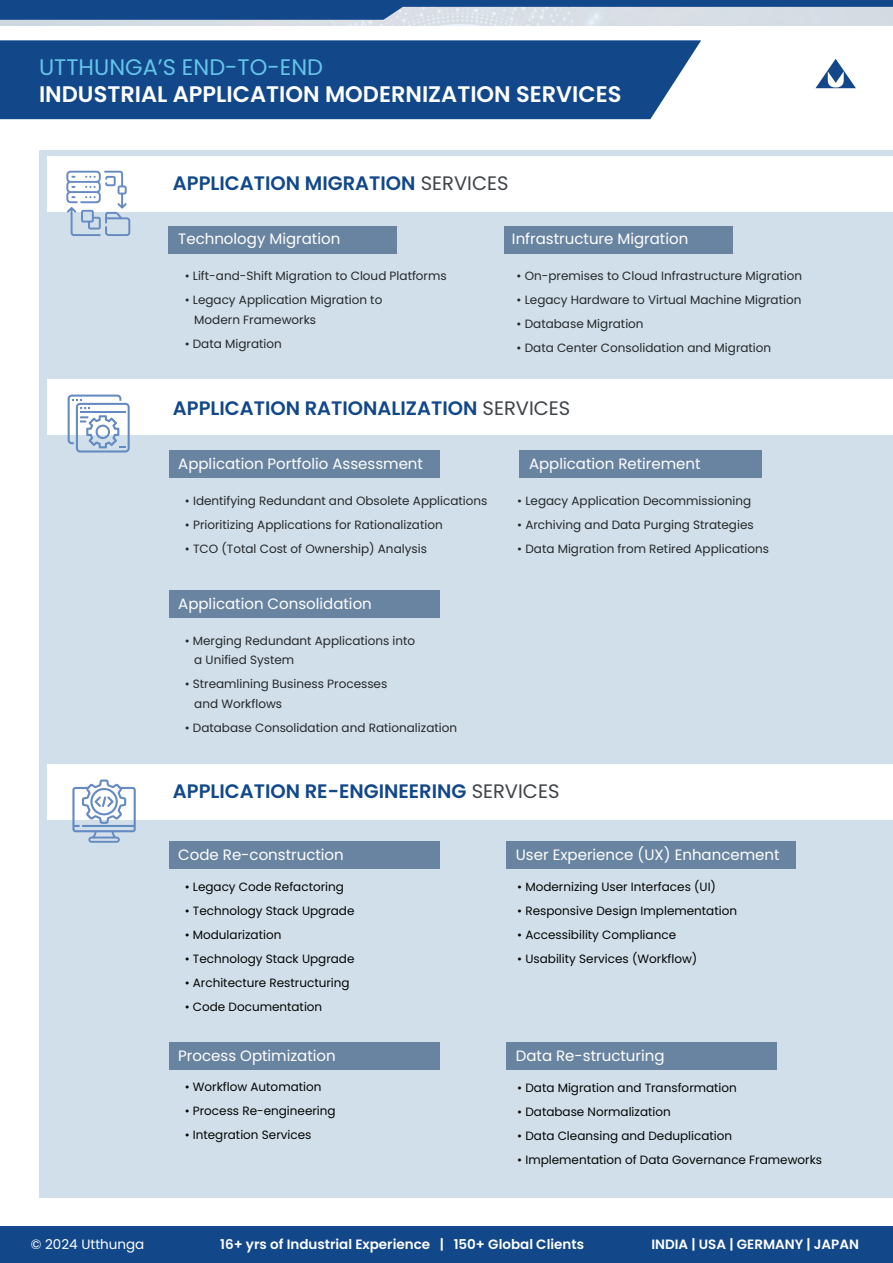
<style>
.page{position:relative;width:893px;height:1263px;background:#fff}
.page>*{position:absolute;margin:0;border:0;box-sizing:border-box;transform-origin:0 0}
.t1{font:600 22.5px "Poppins";color:#fff}
.t2{font:22.5px "Poppins";color:rgb(107 206 240/.93)}
.t3{font:600 19.5px "Poppins";color:#12488a}
.t4{font:15px "Poppins";color:#fff}
.t5{font:600 13.5px "Poppins";color:#fff}
.t6{font:13.5px "Poppins";color:#fff}
.t7{font:12px/19.5px "Poppins";color:#252829}
.t8{font:12px "Poppins";color:#040503}
.s1{font-weight:400;color:#404448}
</style>
<div class="page">
<div style="left:40px;top:150px;width:853px;height:1048px;background:#d0dfea"></div>
<div style="left:505px;top:226px;width:228px;height:27px;background:#6984a1"></div>
<div style="left:169px;top:226px;width:228px;height:27px;background:#6984a1"></div>
<div style="left:47px;top:156px;width:846px;height:55px;background:#fff"></div>
<div style="left:47px;top:379px;width:846px;height:55px;background:#fff"></div>
<div style="left:47px;top:764px;width:846px;height:55px;background:#fff"></div>
<div style="left:0;top:40px;width:701px;height:79px;background:#12488a"></div>
<img style="left:0;top:20px;width:893px;height:6px">
<svg style="left:0;top:0;width:893px;height:20px;background:#5b80ac"></svg>
<svg style="left:815px;top:59px;width:41px;height:29px"></svg>
<div style="left:0;top:1226px;width:893px;height:37px;background:#12488a"></div>
<div style="left:169px;top:451px;width:271px;height:27px;background:#6984a1"></div>
<div style="left:519px;top:451px;width:243px;height:27px;background:#6984a1"></div>
<div style="left:169px;top:591px;width:271px;height:27px;background:#6984a1"></div>
<div style="left:169px;top:841px;width:271px;height:28px;background:#6984a1"></div>
<div style="left:506px;top:841px;width:290px;height:28px;background:#6984a1"></div>
<div style="left:169px;top:1043px;width:271px;height:27px;background:#6984a1"></div>
<div style="left:506px;top:1043px;width:271px;height:27px;background:#6984a1"></div>
<svg style="left:68px;top:395px;width:62px;height:57px"></svg>
<svg style="left:72px;top:779px;width:64px;height:64px"></svg>
<svg style="left:66px;top:171px;width:64px;height:65px"></svg>
<h1 class="t2" style="left:39px;top:54px;width:286px">UTTHUNGA’S END-TO-END</h1>
<h1 class="t1" style="left:39px;top:81px;width:584px">INDUSTRIAL APPLICATION MODERNIZATION SERVICES</h1>
<h2 class="t3" style="left:173px;top:172px;width:337px">APPLICATION MIGRATION <span class="s1">SERVICES</span></h2>
<p class="t4" style="left:178px;top:230px;width:164px">Technology Migration</p>
<p class="t4" style="left:512px;top:230px;width:178px">Infrastructure Migration</p>
<p class="t7" style="left:185px;top:266px;width:264px">• Lift-and-Shift Migration to Cloud Platforms</p>
<p class="t7" style="left:194px;top:290px;width:190px;text-indent:-10px">• Legacy Application Migration to<br>Modern Frameworks</p>
<p class="t7" style="left:185px;top:334px;width:99px">• Data Migration</p>
<p class="t7" style="left:517px;top:266px;width:287px">• On-premises to Cloud Infrastructure Migration</p>
<p class="t7" style="left:517px;top:290px;width:286px">• Legacy Hardware to Virtual Machine Migration</p>
<p class="t7" style="left:517px;top:314px;width:129px">• Database Migration</p>
<p class="t7" style="left:517px;top:338px;width:256px">• Data Center Consolidation and Migration</p>
<h2 class="t3" style="left:173px;top:397px;width:399px">APPLICATION RATIONALIZATION <span class="s1">SERVICES</span></h2>
<p class="t4" style="left:178px;top:455px;width:246px">Application Portfolio Assessment</p>
<p class="t4" style="left:529px;top:455px;width:173px">Application Retirement</p>
<p class="t7" style="left:185px;top:491px;width:304px">• Identifying Redundant and Obsolete Applications</p>
<p class="t7" style="left:185px;top:515px;width:259px">• Prioritizing Applications for Rationalization</p>
<p class="t7" style="left:185px;top:539px;width:244px">• TCO (Total Cost of Ownership) Analysis</p>
<p class="t4" style="left:178px;top:595px;width:195px">Application Consolidation</p>
<p class="t7" style="left:194px;top:631px;width:222px;text-indent:-10px">• Merging Redundant Applications into a Unified System</p>
<p class="t7" style="left:194px;top:674px;width:195px;text-indent:-10px">• Streamlining Business Processes and Workflows</p>
<p class="t7" style="left:185px;top:718px;width:274px">• Database Consolidation and Rationalization</p>
<p class="t7" style="left:517px;top:491px;width:235px">• Legacy Application Decommissioning</p>
<p class="t7" style="left:517px;top:515px;width:238px">• Archiving and Data Purging Strategies</p>
<p class="t7" style="left:517px;top:539px;width:253px">• Data Migration from Retired Applications</p>
<h2 class="t3" style="left:173px;top:780px;width:388px">APPLICATION RE-ENGINEERING <span class="s1">SERVICES</span></h2>
<p class="t4" style="left:178px;top:846px;width:167px">Code Re-construction</p>
<p class="t4" style="left:516px;top:846px;width:265px">User Experience (UX) Enhancement</p>
<p class="t8" style="left:185px;top:880px;width:161px">• Legacy Code Refactoring</p>
<p class="t8" style="left:185px;top:904px;width:171px">• Technology Stack Upgrade</p>
<p class="t8" style="left:185px;top:928px;width:98px">• Modularization</p>
<p class="t8" style="left:185px;top:952px;width:171px">• Technology Stack Upgrade</p>
<p class="t8" style="left:185px;top:976px;width:166px">• Architecture Restructuring</p>
<p class="t8" style="left:185px;top:1000px;width:139px">• Code Documentation</p>
<p class="t8" style="left:517px;top:879px;width:200px">• Modernizing User Interfaces (UI)</p>
<p class="t8" style="left:517px;top:903px;width:221px">• Responsive Design Implementation</p>
<p class="t8" style="left:517px;top:927px;width:160px">• Accessibility Compliance</p>
<p class="t8" style="left:517px;top:951px;width:182px">• Usability Services (Workflow)</p>
<p class="t4" style="left:178px;top:1047px;width:159px">Process Optimization</p>
<p class="t4" style="left:516px;top:1047px;width:150px">Data Re-structuring</p>
<p class="t8" style="left:185px;top:1079px;width:138px">• Workflow Automation</p>
<p class="t8" style="left:185px;top:1103px;width:153px">• Process Re-engineering</p>
<p class="t8" style="left:185px;top:1127px;width:128px">• Integration Services</p>
<p class="t8" style="left:517px;top:1080px;width:221px">• Data Migration and Transformation</p>
<p class="t8" style="left:517px;top:1104px;width:155px">• Database Normalization</p>
<p class="t8" style="left:517px;top:1128px;width:217px">• Data Cleansing and Deduplication</p>
<p class="t8" style="left:517px;top:1152px;width:306px">• Implementation of Data Governance Frameworks</p>
<p class="t6" style="left:31px;top:1237px;width:115px">© 2024 Utthunga</p>
<p class="t5" style="left:220px;top:1237px;width:365px">16+ yrs of Industrial Experience | 150+ Global Clients</p>
<p class="t5" style="left:651px;top:1237px;width:209px">INDIA | USA | GERMANY | JAPAN</p>
</div>
